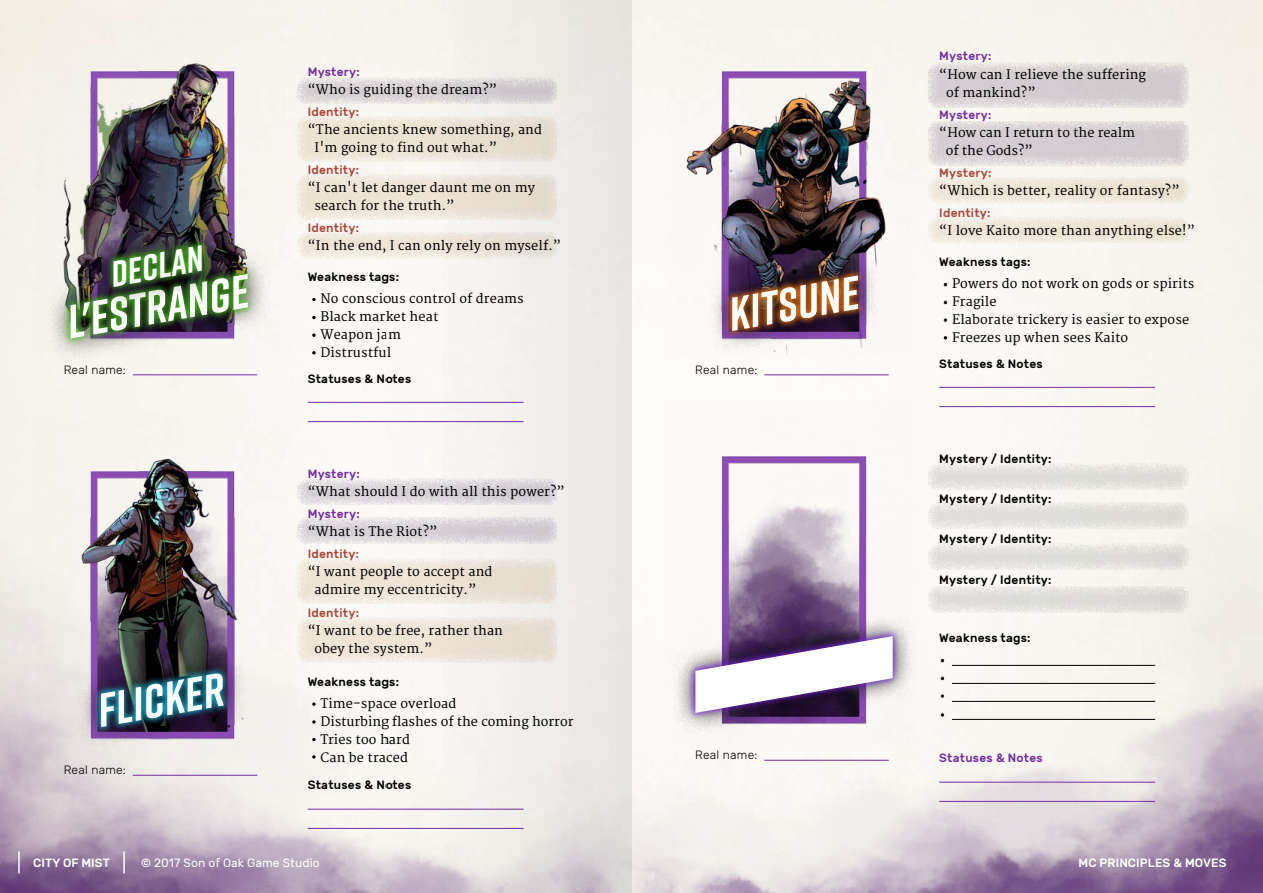
<style>
.page{position:relative;width:1263px;height:893px;background:#fff}
.page>*{position:absolute;margin:0;border:0;box-sizing:border-box;transform-origin:0 0}
.t1{font:italic 700 46.95px "Rift";color:#fff}
.t2{font:italic 700 36px "Rift";color:#fff}
.t3{font:12.75px/18px "Merriweather";letter-spacing:.01em;color:#000}
.t4{font:500 12px "Rubik";letter-spacing:.02em;color:#000}
.t5{font:500 12px "Rubik";letter-spacing:.02em;color:#ad4637}
.t6{font:500 12px "Rubik";letter-spacing:.02em;color:#742da3}
.t7{font:300 12px "Rubik";letter-spacing:.02em;color:#000}
.t8{font:500 12px "Rubik";letter-spacing:.01em;color:#fff}
.t9{font:12px "Rubik";letter-spacing:.01em;color:#fff}
</style>
<div class="page">
<img style="left:0;top:125px;width:1263px;height:768px">
<img style="left:35px;top:14px;width:251px;height:343px">
<img style="left:667px;top:14px;width:250px;height:343px">
<img style="left:35px;top:414px;width:251px;height:343px">
<img style="left:667px;top:399px;width:250px;height:343px">
<div style="left:47px;top:250px;width:225px;height:112px;background:#000;opacity:.75"></div>
<div style="left:89px;top:223px;width:137px;height:87px;background:#000;opacity:.75"></div>
<img style="left:56px;top:236px;width:206px;height:112px">
<div style="left:708px;top:252px;width:173px;height:103px;background:#000;opacity:.75"></div>
<img style="left:717px;top:266px;width:155px;height:75px">
<div style="left:77px;top:650px;width:170px;height:100px;background:#000;opacity:.75"></div>
<img style="left:87px;top:663px;width:149px;height:74px">
<svg style="left:297px;top:116px;width:90px;height:46px;background:#eee5d6"></svg>
<svg style="left:297px;top:174px;width:90px;height:46px;background:#efe6d9"></svg>
<svg style="left:928px;top:121px;width:260px;height:45px;background:#d9d2d5"></svg>
<svg style="left:297px;top:518px;width:90px;height:26px;background:#e0dadf"></svg>
<svg style="left:928px;top:503px;width:260px;height:26px;background:#e4e3df"></svg>
<svg style="left:297px;top:78px;width:90px;height:26px;background:#dfd9da"></svg>
<svg style="left:928px;top:63px;width:260px;height:45px;background:#d9d2d4"></svg>
<svg style="left:297px;top:479px;width:90px;height:26px;background:#e1dbdf"></svg>
<div style="left:928px;top:464px;width:260px;height:26px;background:#e2e3e4"></div>
<svg style="left:928px;top:177px;width:260px;height:26px;background:#eee7d9"></svg>
<svg style="left:297px;top:558px;width:90px;height:46px;background:#f0e7db"></svg>
<svg style="left:928px;top:543px;width:260px;height:27px;background:#e5e3e0"></svg>
<div style="left:297px;top:232px;width:260px;height:26px;background:#f2eade"></div>
<div style="left:928px;top:216px;width:260px;height:27px;background:#f2eade"></div>
<svg style="left:297px;top:617px;width:90px;height:46px;background:#f0e7db"></svg>
<div style="left:928px;top:586px;width:260px;height:26px;background:linear-gradient(to right,#e6e5e2,#dedcd7)"></div>
<hr style="left:952px;top:665px;width:203px;height:1px;background:#000">
<hr style="left:952px;top:683px;width:203px;height:1px;background:#000">
<hr style="left:952px;top:701px;width:203px;height:1px;background:#000">
<hr style="left:952px;top:719px;width:203px;height:1px;background:#000">
<svg style="left:312px;top:316px;width:4px;height:3px"></svg>
<svg style="left:312px;top:333px;width:4px;height:4px"></svg>
<svg style="left:312px;top:351px;width:4px;height:3px"></svg>
<svg style="left:944px;top:318px;width:3px;height:4px"></svg>
<svg style="left:312px;top:755px;width:4px;height:4px"></svg>
<svg style="left:312px;top:702px;width:4px;height:4px"></svg>
<svg style="left:312px;top:720px;width:4px;height:4px"></svg>
<svg style="left:312px;top:738px;width:4px;height:3px"></svg>
<svg style="left:941px;top:694px;width:3px;height:4px"></svg>
<svg style="left:312px;top:298px;width:4px;height:3px"></svg>
<hr style="left:308px;top:402px;width:215px;height:1px;background:#742da3">
<hr style="left:308px;top:421px;width:215px;height:1px;background:#742da3">
<hr style="left:939px;top:387px;width:216px;height:1px;background:#742da3">
<hr style="left:939px;top:406px;width:216px;height:1px;background:#742da3">
<hr style="left:308px;top:809px;width:215px;height:1px;background:#742da3">
<hr style="left:308px;top:828px;width:215px;height:1px;background:#742da3">
<hr style="left:939px;top:782px;width:216px;height:1px;background:#742da3">
<hr style="left:939px;top:801px;width:216px;height:1px;background:#742da3">
<hr style="left:133px;top:374px;width:124px;height:1px;background:#742da3">
<hr style="left:764px;top:374px;width:125px;height:1px;background:#742da3">
<hr style="left:133px;top:775px;width:124px;height:1px;background:#742da3">
<hr style="left:764px;top:760px;width:125px;height:1px;background:#742da3">
<svg style="left:941px;top:713px;width:3px;height:4px"></svg>
<div style="left:671px;top:613px;width:246px;height:124px;background:#000;opacity:.75"></div>
<svg style="left:687px;top:626px;width:213px;height:97px"></svg>
<hr style="left:18px;top:851px;width:2px;height:22px;background:#fff">
<hr style="left:123px;top:851px;width:2px;height:22px;background:#fff">
<svg style="left:387px;top:0;width:244px;height:893px"></svg>
<h2 class="t2" style="left:107px;top:249px;width:95px;rotate:-10deg">declan</h2>
<h1 class="t1" style="left:62px;top:289px;width:185px;rotate:-10deg">l'estrange</h1>
<p class="t6" style="left:308px;top:65px;width:54px">Mystery:</p>
<p class="t3" style="left:308px;top:81px;width:191px">“Who is guiding the dream?”</p>
<p class="t5" style="left:308px;top:105px;width:53px">Identity:</p>
<p class="t3" style="left:314px;top:121px;width:229px;text-indent:-7px">“The ancients knew something, and<br>I'm going to find out what.”</p>
<p class="t5" style="left:308px;top:163px;width:53px">Identity:</p>
<p class="t3" style="left:314px;top:179px;width:222px;text-indent:-7px">“I can't let danger daunt me on my search for the truth.”</p>
<p class="t5" style="left:308px;top:221px;width:53px">Identity:</p>
<p class="t3" style="left:308px;top:237px;width:255px">“In the end, I can only rely on myself.”</p>
<p class="t4" style="left:308px;top:270px;width:93px">Weakness tags:</p>
<p class="t3" style="left:320px;top:290px;width:205px">No conscious control of dreams<br>Black market heat<br>Weapon jam<br>Distrustful</p>
<h1 class="t1" style="left:723px;top:282px;width:133px;rotate:-10deg">kitsune</h1>
<p class="t7" style="left:64px;top:363px;width:64px">Real name:</p>
<p class="t7" style="left:695px;top:363px;width:64px">Real name:</p>
<p class="t4" style="left:308px;top:372px;width:105px">Statuses &amp; Notes</p>
<h1 class="t1" style="left:92px;top:678px;width:129px;rotate:-10deg">flicker</h1>
<p class="t7" style="left:64px;top:763px;width:64px">Real name:</p>
<p class="t6" style="left:308px;top:467px;width:54px">Mystery:</p>
<p class="t3" style="left:308px;top:483px;width:259px">“What should I do with all this power?”</p>
<p class="t6" style="left:308px;top:507px;width:54px">Mystery:</p>
<p class="t3" style="left:308px;top:523px;width:131px">“What is The Riot?”</p>
<p class="t5" style="left:308px;top:547px;width:53px">Identity:</p>
<p class="t3" style="left:314px;top:563px;width:179px;text-indent:-7px">“I want people to accept and admire my eccentricity.”</p>
<p class="t5" style="left:308px;top:606px;width:53px">Identity:</p>
<p class="t3" style="left:314px;top:622px;width:190px;text-indent:-7px">“I want to be free, rather than obey the system.”</p>
<p class="t4" style="left:308px;top:675px;width:93px">Weakness tags:</p>
<p class="t3" style="left:320px;top:695px;width:254px">Time-space overload<br>Disturbing flashes of the coming horror<br>Tries too hard<br>Can be traced</p>
<p class="t4" style="left:308px;top:778px;width:105px">Statuses &amp; Notes</p>
<p class="t7" style="left:695px;top:748px;width:64px">Real name:</p>
<p class="t6" style="left:939px;top:50px;width:54px">Mystery:</p>
<p class="t3" style="left:946px;top:66px;width:201px;text-indent:-7px">“How can I relieve the suffering of mankind?”</p>
<p class="t6" style="left:939px;top:108px;width:54px">Mystery:</p>
<p class="t3" style="left:946px;top:124px;width:191px;text-indent:-7px">“How can I return to the realm of the Gods?”</p>
<p class="t5" style="left:939px;top:166px;width:54px">Mystery:</p>
<p class="t3" style="left:939px;top:182px;width:242px">“Which is better, reality or fantasy?”</p>
<p class="t5" style="left:939px;top:206px;width:53px">Identity:</p>
<p class="t3" style="left:939px;top:222px;width:257px">“I love Kaito more than anything else!”</p>
<p class="t4" style="left:939px;top:255px;width:93px">Weakness tags:</p>
<p class="t3" style="left:952px;top:275px;width:244px">Powers do not work on gods or spirits<br>Fragile<br>Elaborate trickery is easier to expose<br>Freezes up when sees Kaito</p>
<p class="t4" style="left:939px;top:357px;width:105px">Statuses &amp; Notes</p>
<p class="t4" style="left:939px;top:452px;width:114px">Mystery / Identity:</p>
<p class="t4" style="left:939px;top:492px;width:114px">Mystery / Identity:</p>
<p class="t4" style="left:939px;top:532px;width:114px">Mystery / Identity:</p>
<p class="t4" style="left:939px;top:573px;width:114px">Mystery / Identity:</p>
<p class="t4" style="left:939px;top:631px;width:93px">Weakness tags:</p>
<p class="t6" style="left:939px;top:751px;width:105px">Statuses &amp; Notes</p>
<p class="t8" style="left:33px;top:856px;width:78px">CITY OF MIST</p>
<p class="t9" style="left:141px;top:856px;width:180px">© 2017 Son of Oak Game Studio</p>
<p class="t8" style="left:1078px;top:856px;width:149px">MC PRINCIPLES &amp; MOVES</p>
</div>
